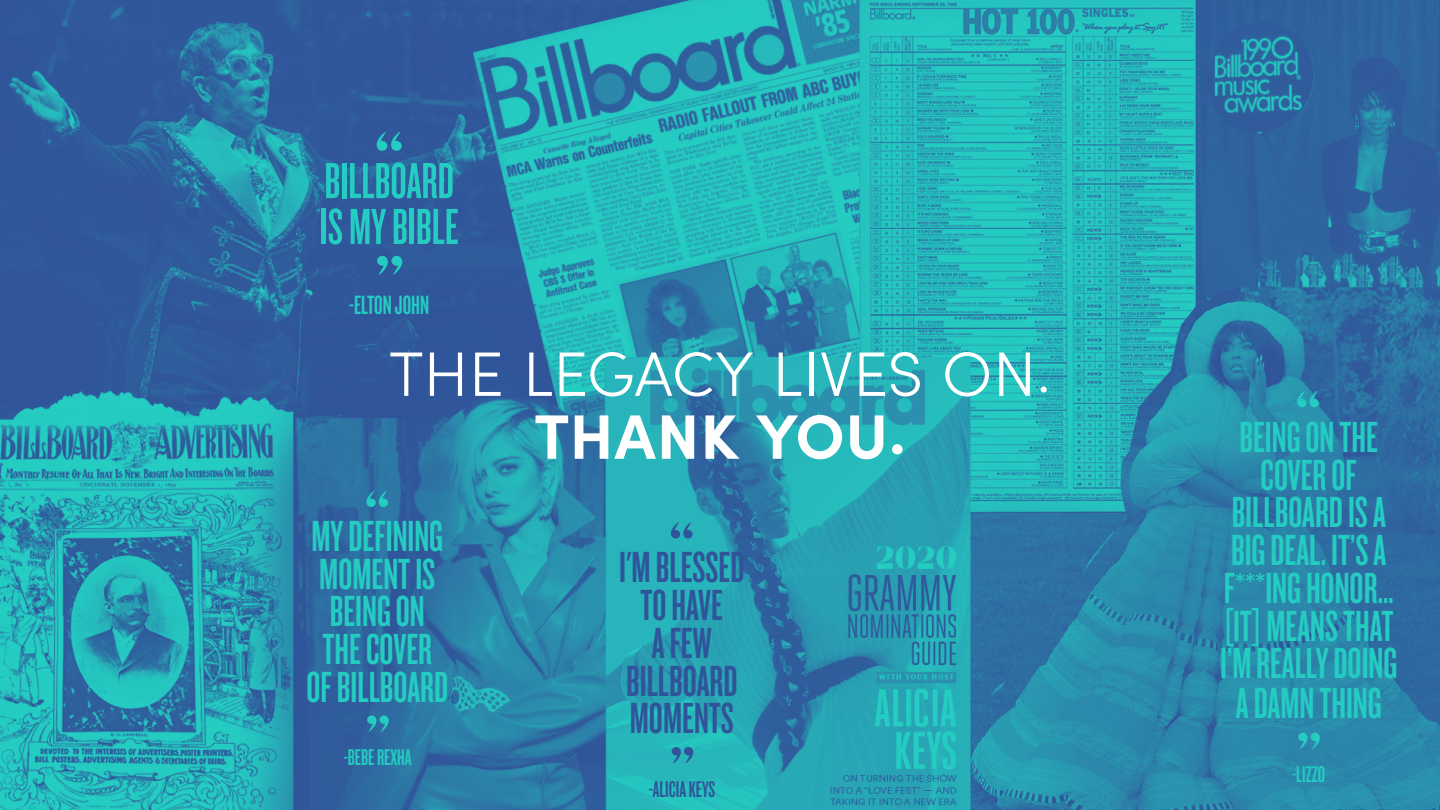
<style>
.page{position:relative;width:1440px;height:810px;background:#fff}
.page>*{position:absolute;margin:0;border:0;box-sizing:border-box;transform-origin:0 0}
.t1{font:700 73.35px "Breve Title";color:#24ccc2}
.t2{font:700 63px "Breve Title";color:#24ccc2}
.t3{font:700 63px "Breve Title";color:#30549a}
.t4{font:300 62.93px "Sofia Pro";color:#fff}
.t5{font:700 62.93px "Sofia Pro";letter-spacing:.01em;color:#fff}
.t6{font:52.72px "Knockout 47 Bantamweight";color:#24ccc2}
.t7{font:45.22px/38px "Knockout 47 Bantamweight";color:#24ccc2;text-align:center}
.t8{font:45.22px/37.8px "Knockout 47 Bantamweight";color:#30549a;text-align:center}
.t9{font:27.53px "Knockout 47 Bantamweight";color:#24ccc2}
.t10{font:23.62px "Knockout 47 Bantamweight";color:#24ccc2}
.t11{font:23.62px "Knockout 47 Bantamweight";color:#30549a}
</style>
<div class="page">
<img style="left:0;top:0;width:1440px;height:810px">
<h1 class="t1" style="left:374px;top:115px;width:32px">“</h1>
<p class="t6" style="left:324px;top:150px;width:131px">BILLBOARD</p>
<p class="t6" style="left:320px;top:196px;width:140px">IS MY BIBLE</p>
<h1 class="t1" style="left:374px;top:240px;width:32px">”</h1>
<p class="t9" style="left:349px;top:288px;width:82px">-ELTON JOHN</p>
<h3 class="t4" style="left:389px;top:328px;width:664px">THE LEGACY LIVES ON.</h3>
<h3 class="t5" style="left:534px;top:388px;width:374px">THANK YOU.</h3>
<h2 class="t2" style="left:391px;top:521px;width:28px;rotate:-180deg">”</h2>
<p class="t7" style="left:306px;top:516px;width:143px;line-height:37.8px">MY DEFINING<br>MOMENT IS<br>BEING ON<br>THE COVER<br>OF BILLBOARD</p>
<h2 class="t2" style="left:365px;top:702px;width:28px">”</h2>
<p class="t10" style="left:344px;top:744px;width:69px">-BEBE REXHA</p>
<h2 class="t3" style="left:695px;top:552px;width:28px;rotate:-180deg">”</h2>
<p class="t8" style="left:619px;top:547px;width:127px">I'M BLESSED<br>TO HAVE<br>A FEW<br>BILLBOARD<br>MOMENTS</p>
<h2 class="t3" style="left:669px;top:733px;width:28px">”</h2>
<p class="t11" style="left:649px;top:775px;width:68px">-ALICIA KEYS</p>
<h2 class="t2" style="left:1321px;top:421px;width:28px;rotate:-180deg">”</h2>
<p class="t7" style="left:1220px;top:417px;width:179px">BEING ON THE<br>COVER OF<br>BILLBOARD IS A<br>BIG DEAL. IT’S A<br>F***ING HONOR… [IT] MEANS THAT<br>I’M REALLY DOING<br>A DAMN THING</p>
<h2 class="t2" style="left:1296px;top:719px;width:28px">”</h2>
<p class="t10" style="left:1292px;top:761px;width:35px">-LIZZO</p>
</div>
